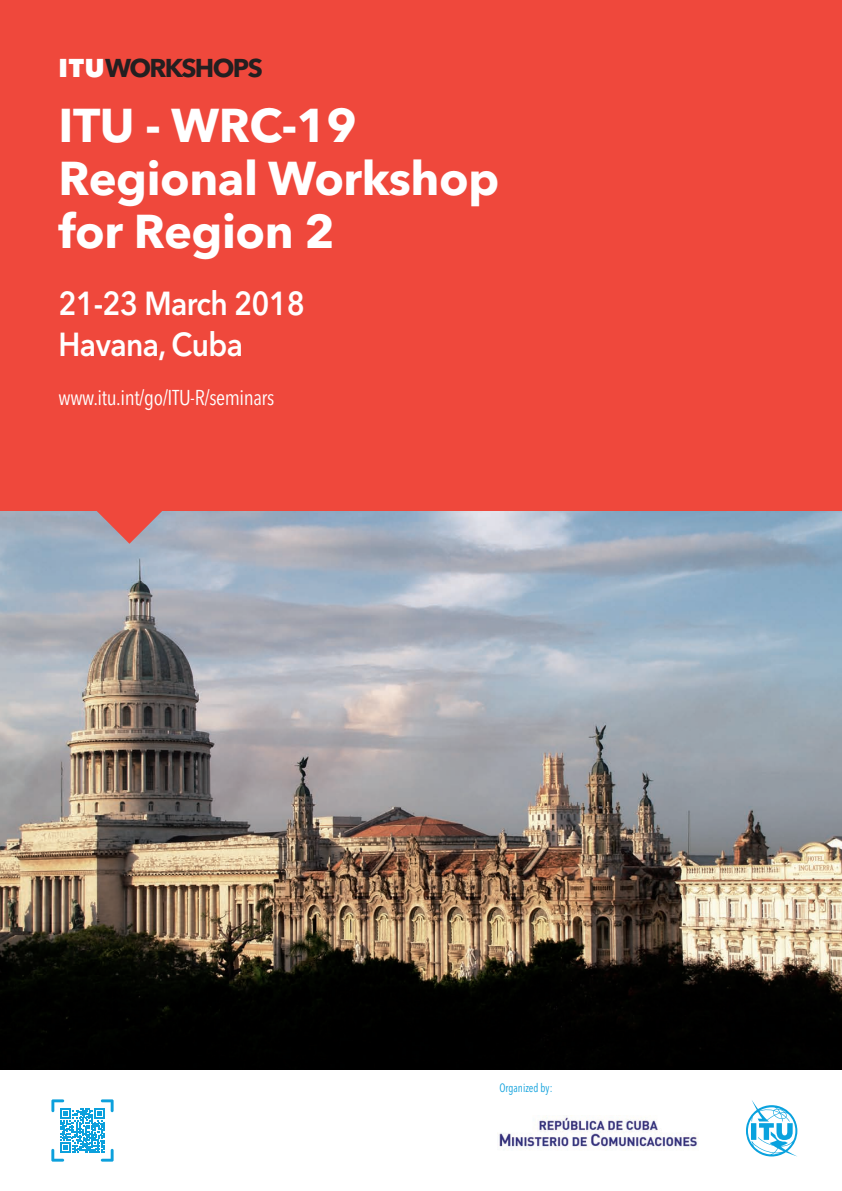
<style>
.page{position:relative;width:842px;height:1191px;background:#fff}
.page>*{position:absolute;margin:0;border:0;box-sizing:border-box;transform-origin:0 0}
.t1{font:700 47px/53px "Avenir Next LT Pro";letter-spacing:-.01em;color:#fff}
.t2{font:600 33px/41px "Avenir Next LT Pro";letter-spacing:-.02em;color:#fff;scale:.9 1}
.t3{font:700 25.6px "Avenir Next LT Pro";letter-spacing:-.065em;color:#231f20}
.t4{font:condensed 21.3px "Avenir Next LT Pro";letter-spacing:-.02em;color:#fff}
.t5{font:condensed 12px "Avenir Next LT Pro";color:#0ca0dc;scale:.9 1}
.s1{font-weight:800;color:#fff}
</style>
<div class="page">
<img style="left:0;top:510px;width:842px;height:559px">
<svg style="left:746px;top:1100px;width:51px;height:56px"></svg>
<img style="left:499px;top:1115px;width:198px;height:35px">
<div style="left:0;top:0;width:842px;height:510px;background:#ef483c"></div>
<svg style="left:96px;top:510px;width:67px;height:34px;background:#c77a7d"></svg>
<svg style="left:51px;top:1099px;width:63px;height:62px"></svg>
<p class="t3" style="left:59px;top:53px;width:206px"><span class="s1">ITU</span>WORKSHOPS</p>
<p class="t1" style="left:59px;top:99px;width:442px">ITU - WRC-19<br>Regional Workshop for Region 2</p>
<p class="t2" style="left:59px;top:283px;width:275px">21-23 March 2018<br>Havana, Cuba</p>
<p class="t4" style="left:59px;top:385px;width:217px">www.itu.int/go/ITU-R/seminars</p>
<p class="t5" style="left:499px;top:1080px;width:60px">Organized by:</p>
</div>
